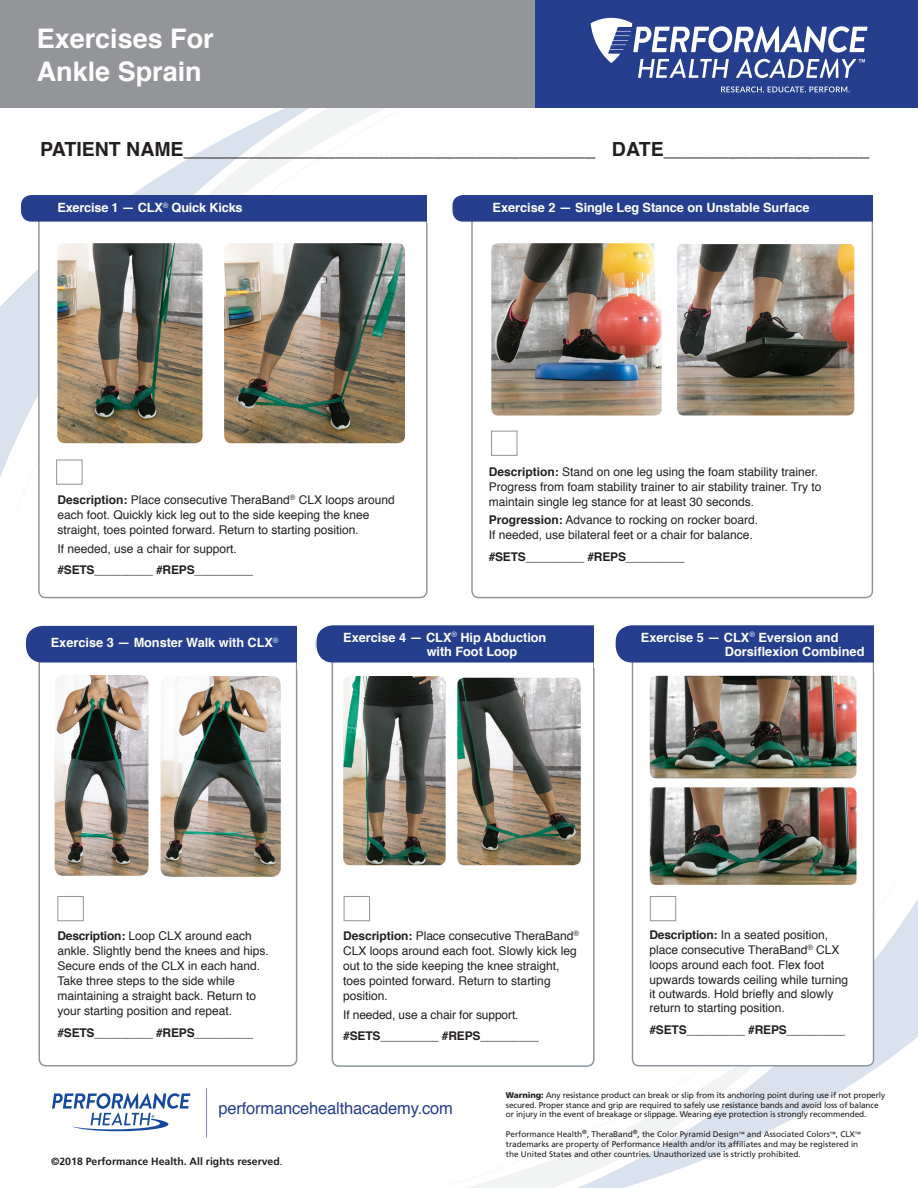
<style>
.page{position:relative;width:918px;height:1188px;background:#fff}
.page>*{position:absolute;margin:0;border:0;box-sizing:border-box;transform-origin:0 0}
.t1{font:700 27px/33px "Helvetica";color:#fff}
.t2{font:700 19.5px "Helvetica";color:#231f20}
.t3{font:16.5px "Helvetica";letter-spacing:-.01em;color:#253f8e}
.t4{font:700 12.75px/14.2px "Helvetica";letter-spacing:-.005em;color:#fff}
.t5{font:12px/15px "Helvetica";color:#231f20}
.t6{font:700 12px "Helvetica";letter-spacing:-.015em;color:#231f20}
.t7{font:700 10.5px "Frutiger LT Std";color:#231f20}
.t8{font:8.25px/9.8px "Frutiger LT Std";letter-spacing:-.015em;color:#231f20}
.s1{font-weight:700}
.s2{font-weight:400}
.s3{font-weight:900}
</style>
<div class="page">
<svg style="left:0;top:108px;width:384px;height:369px"></svg>
<svg style="left:474px;top:878px;width:444px;height:308px"></svg>
<div style="left:534px;top:0;width:384px;height:108px;background:#253f8e"></div>
<div style="left:0;top:0;width:534px;height:108px;background:#939598"></div>
<svg style="left:591px;top:18px;width:276px;height:60px"></svg>
<svg style="left:721px;top:87px;width:129px;height:5px"></svg>
<svg style="left:52px;top:1093px;width:138px;height:38px"></svg>
<hr style="left:206px;top:1088px;width:1px;height:50px;background:#8688ba">
<div style="left:633px;top:643px;width:241px;height:423px;background:#fff;border-radius:6px"></div>
<div style="left:632px;top:642px;width:242px;height:424px;border:1px solid #8a949b;border-radius:6px"></div>
<div style="left:471px;top:201px;width:402px;height:397px;border:2px solid #939598;border-radius:7px"></div>
<div style="left:453px;top:195px;width:445px;height:27px;background:#253f8e;border-radius:10px"></div>
<div style="left:491px;top:431px;width:27px;height:25px;border:1px solid #939598"></div>
<img style="left:491px;top:243px;width:171px;height:172px">
<img style="left:677px;top:244px;width:177px;height:171px">
<div style="left:332px;top:643px;width:263px;height:424px;border:2px solid #8a949b;border-radius:7px"></div>
<img style="left:343px;top:676px;width:103px;height:189px">
<img style="left:457px;top:678px;width:124px;height:187px">
<div style="left:317px;top:625px;width:291px;height:38px;background:#253f8e;border-radius:16px"></div>
<div style="left:344px;top:896px;width:26px;height:25px;border:1px solid #939598"></div>
<div style="left:39px;top:635px;width:258px;height:431px;border:2px solid #939598;border-radius:7px"></div>
<img style="left:55px;top:675px;width:93px;height:201px">
<img style="left:161px;top:676px;width:120px;height:201px">
<div style="left:26px;top:626px;width:289px;height:37px;background:#253f8e;border-radius:16px"></div>
<div style="left:57px;top:896px;width:27px;height:25px;border:1px solid #939598"></div>
<img style="left:650px;top:787px;width:207px;height:98px">
<img style="left:650px;top:676px;width:207px;height:102px">
<div style="left:650px;top:896px;width:26px;height:25px;border:1px solid #939598"></div>
<div style="left:39px;top:198px;width:388px;height:400px;background:#fff;border-radius:7px"></div>
<div style="left:38px;top:197px;width:390px;height:401px;border:2px solid #939598;border-radius:7px"></div>
<img style="left:224px;top:243px;width:181px;height:200px">
<img style="left:57px;top:243px;width:145px;height:200px">
<div style="left:21px;top:195px;width:427px;height:27px;background:#253f8e;border-radius:10px"></div>
<div style="left:56px;top:459px;width:27px;height:26px;border:1px solid #939598"></div>
<div style="left:428px;top:188px;width:20px;height:35px;background:#fff"></div>
<div style="left:616px;top:625px;width:282px;height:38px;background:#253f8e;border-radius:16px"></div>
<div style="left:873px;top:188px;width:29px;height:42px;background:#fff"></div>
<div style="left:297px;top:623px;width:18px;height:47px;background:#fff"></div>
<div style="left:595px;top:621px;width:16px;height:47px;background:#fff"></div>
<div style="left:875px;top:616px;width:25px;height:56px;background:#fff"></div>
<h1 class="t1" style="left:37px;top:25px;width:179px">Exercises For<br>Ankle Sprain</h1>
<h2 class="t2" style="left:40px;top:141px;width:831px">PATIENT NAME______________________________________ DATE___________________</h2>
<p class="t4" style="left:57px;top:202px;width:187px">Exercise 1 — CLX<sup>®</sup> Quick Kicks</p>
<p class="t4" style="left:493px;top:202px;width:319px">Exercise 2 — Single Leg Stance on Unstable Surface</p>
<p class="t5" style="left:57px;top:493px;width:339px"><span class="s1">Description:</span> Place consecutive TheraBand<sup>®</sup> CLX loops around each foot. Quickly kick leg out to the side keeping the knee straight, toes pointed forward. Return to starting position.</p>
<p class="t5" style="left:57px;top:542px;width:181px">If needed, use a chair for support.</p>
<p class="t6" style="left:57px;top:565px;width:197px">#SETS_________ #REPS_________</p>
<p class="t5" style="left:489px;top:465px;width:334px"><span class="s1">Description:</span> Stand on one leg using the foam stability trainer.<br>Progress from foam stability trainer to air stability trainer. Try to maintain single leg stance for at least 30 seconds.</p>
<p class="t5" style="left:489px;top:514px;width:271px"><span class="s1">Progression:</span> Advance to rocking on rocker board.<br>If needed, use bilateral feet or a chair for balance.</p>
<p class="t6" style="left:489px;top:552px;width:197px">#SETS_________ #REPS_________</p>
<p class="t4" style="left:51px;top:637px;width:229px">Exercise 3 — Monster Walk with CLX<sup>®</sup></p>
<p class="t4" style="left:427px;top:631px;width:121px;text-indent:-84px">Exercise 4 — CLX<sup>®</sup> Hip Abduction with Foot Loop</p>
<p class="t4" style="left:725px;top:631px;width:141px;text-indent:-84px">Exercise 5 — CLX<sup>®</sup> Eversion and<br>Dorsiflexion Combined</p>
<p class="t5" style="left:57px;top:930px;width:213px"><span class="s1">Description:</span> Loop CLX around each ankle. Slightly bend the knees and hips.<br>Secure ends of the CLX in each hand.<br>Take three steps to the side while maintaining a straight back. Return to your starting position and repeat.</p>
<p class="t6" style="left:57px;top:1028px;width:197px">#SETS_________ #REPS_________</p>
<p class="t5" style="left:343px;top:930px;width:237px"><span class="s1">Description:</span> Place consecutive TheraBand<sup>® </sup>CLX loops around each foot. Slowly kick leg out to the side keeping the knee straight, toes pointed forward. Return to starting position.</p>
<p class="t5" style="left:343px;top:1008px;width:177px">If needed, use a chair for support.</p>
<p class="t6" style="left:343px;top:1031px;width:197px">#SETS_________ #REPS_________</p>
<p class="t5" style="left:650px;top:929px;width:200px"><span class="s1">Description:</span> In a seated position, place consecutive TheraBand<sup>®</sup> CLX loops around each foot. Flex foot upwards towards ceiling while turning it outwards. Hold briefly and slowly return to starting position.</p>
<p class="t6" style="left:650px;top:1025px;width:197px">#SETS_________ #REPS_________</p>
<h3 class="t3" style="left:218px;top:1102px;width:236px">performancehealthacademy.com</h3>
<p class="t7" style="left:51px;top:1155px;width:233px">©2018 Performance Health. All rights reserved<span class="s2">.</span></p>
<p class="t8" style="left:506px;top:1090px;width:381px"><span class="s3">Warning:</span> Any resistance product can break or slip from its anchoring point during use if not properly secured. Proper stance and grip are required to safely use resistance bands and avoid loss of balance or injury in the event of breakage or slippage. Wearing eye protection is strongly recommended.</p>
<p class="t8" style="left:506px;top:1129px;width:356px">Performance Health<sup>®</sup>, TheraBand<sup>®</sup>, the Color Pyramid Design<sup>™</sup> and Associated Colors<sup>™</sup>, CLX<sup>™ </sup>trademarks are property of Performance Health and/or its affiliates and may be registered in the United States and other countries. Unauthorized use is strictly prohibited.</p>
</div>
